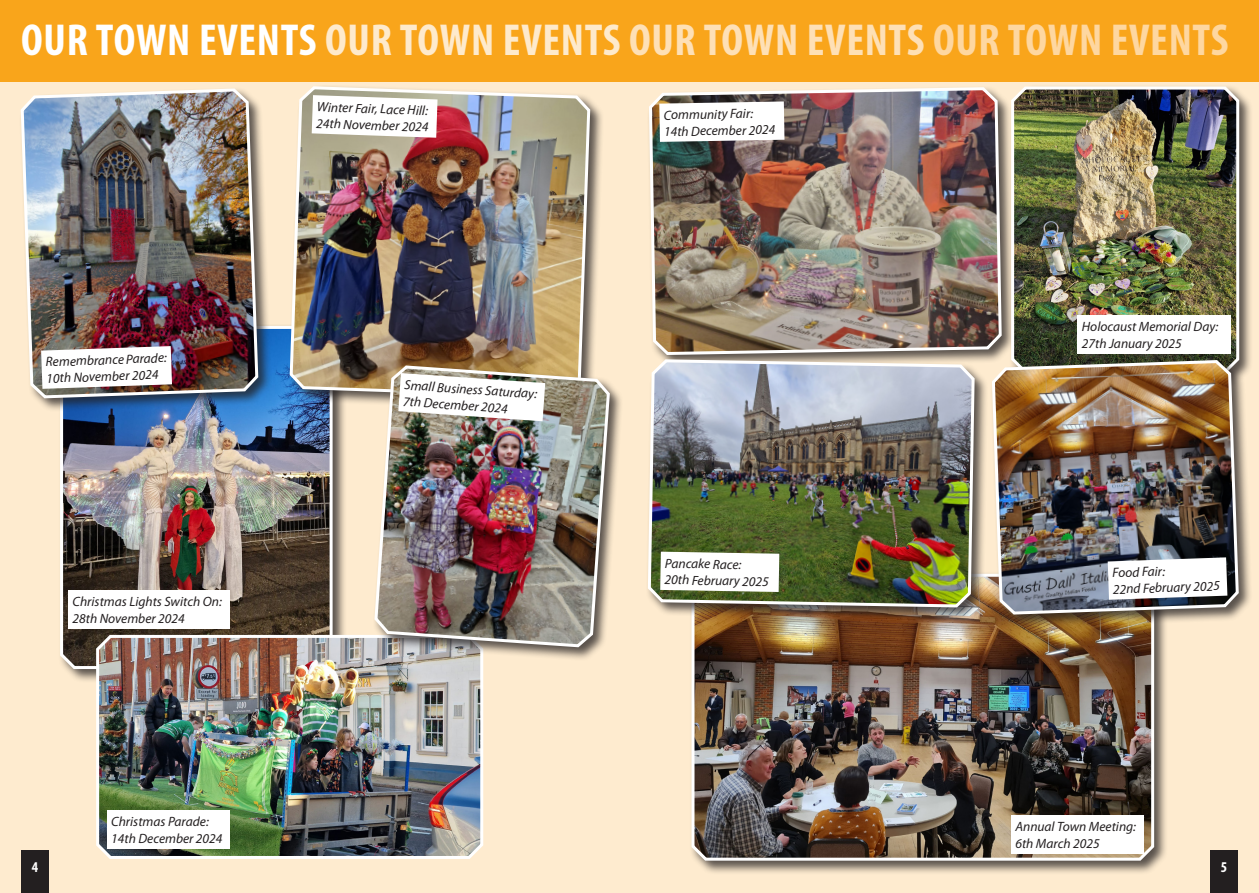
<style>
.page{position:relative;width:1259px;height:893px;background:#fff}
.page>*{position:absolute;margin:0;border:0;box-sizing:border-box;transform-origin:0 0}
.A_heading{font:700 condensed 46.5px "Myriad Pro";letter-spacing:.06em;color:#fff}
.A_heading-2{font:700 condensed 45px "Myriad Pro";letter-spacing:.015em;color:#fff}
.t1{font:700 condensed 15px "Myriad Pro";color:#fff}
.Text_1{font:italic 13.5px/16.5px "Myriad Pro";color:#231f20}
.s1{color:#feeacc}
.s2{color:#fee0b6}
.s3{color:#fed7a0}
</style>
<div class="page">
<div style="left:0;top:69px;width:1259px;height:824px;background:#feebcf"></div>
<div style="left:1210px;top:850px;width:27px;height:43px;background:#231f20"></div>
<div style="left:21px;top:850px;width:28px;height:43px;background:#231f20"></div>
<div style="left:0;top:0;width:1259px;height:81px;background:#f9a51b"></div>
<div style="left:58px;top:324px;width:289px;height:359px;background:#231f20;opacity:.75"></div>
<img style="left:59px;top:324px;width:275px;height:346px">
<div style="left:647px;top:85px;width:369px;height:284px;background:#231f20;opacity:.75"></div>
<img style="left:647px;top:86px;width:356px;height:270px">
<div style="left:1009px;top:84px;width:244px;height:304px;background:#231f20;opacity:.75"></div>
<img style="left:1009px;top:84px;width:231px;height:274px">
<div style="left:689px;top:571px;width:479px;height:304px;background:#231f20;opacity:.75"></div>
<img style="left:690px;top:571px;width:465px;height:291px">
<div style="left:19px;top:87px;width:253px;height:325px;background:#231f20;opacity:.75"></div>
<img style="left:19px;top:87px;width:241px;height:313px">
<img style="left:95px;top:632px;width:389px;height:227px">
<div style="left:288px;top:85px;width:316px;height:327px;background:#231f20;opacity:.75"></div>
<img style="left:288px;top:85px;width:304px;height:315px">
<div style="left:373px;top:364px;width:250px;height:297px;background:#231f20;opacity:.75"></div>
<img style="left:373px;top:363px;width:238px;height:286px">
<svg style="left:41px;top:346px;width:131px;height:43px;background:#ece8e7"></svg>
<svg style="left:312px;top:95px;width:125px;height:43px;background:#f5f4f2"></svg>
<div style="left:68px;top:590px;width:162px;height:38px;background:#fff"></div>
<svg style="left:398px;top:373px;width:147px;height:48px;background:#e7e5e2"></svg>
<div style="left:107px;top:810px;width:123px;height:38px;background:#fff"></div>
<div style="left:646px;top:357px;width:342px;height:264px;background:#231f20;opacity:.75"></div>
<img style="left:646px;top:357px;width:330px;height:252px">
<div style="left:990px;top:358px;width:262px;height:270px;background:#231f20;opacity:.75"></div>
<img style="left:990px;top:358px;width:250px;height:258px">
<svg style="left:659px;top:101px;width:125px;height:41px;background:#f3f2f1"></svg>
<div style="left:1077px;top:315px;width:153px;height:39px;background:#fff"></div>
<svg style="left:660px;top:552px;width:119px;height:40px;background:#f6f7f4"></svg>
<svg style="left:1107px;top:557px;width:120px;height:43px;background:#e5e6e7"></svg>
<div style="left:1011px;top:815px;width:133px;height:39px;background:#fff"></div>
<p class="A_heading-2" style="left:21px;top:15px;width:1208px">OUR TOWN EVENTS <span class="s1">OUR TOWN EVENTS</span> <span class="s2">OUR TOWN EVENTS</span> <span class="s3">OUR TOWN EVENTS</span></p>
<p class="A_heading" style="left:22px;top:18px;width:336px">OUR TOWN EVENTS</p>
<p class="Text_1" style="left:45px;top:354px;width:123px;rotate:-2deg">Remembrance Parade:<br>10th November 2024</p>
<p class="Text_1" style="left:73px;top:594px;width:151px">Christmas Lights Switch On:<br>28th November 2024</p>
<p class="Text_1" style="left:111px;top:813px;width:113px">Christmas Parade:<br>14th December 2024</p>
<p class="Text_1" style="left:317px;top:99px;width:114px;rotate:2deg">Winter Fair, Lace Hill:<br>24th November 2024</p>
<p class="Text_1" style="left:405px;top:377px;width:135px;rotate:4deg">Small Business Saturday:<br>7th December 2024</p>
<p class="Text_1" style="left:663px;top:107px;width:113px;rotate:-1deg">Community Fair:<br>14th December 2024</p>
<p class="Text_1" style="left:1081px;top:319px;width:138px">Holocaust Memorial Day:<br>27th January 2025</p>
<p class="Text_1" style="left:665px;top:555px;width:106px;rotate:1deg">Pancake Race:<br>20th February 2025</p>
<p class="Text_1" style="left:1112px;top:565px;width:109px;rotate:-2deg">Food Fair:<br>22nd February 2025</p>
<p class="Text_1" style="left:1015px;top:819px;width:122px">Annual Town Meeting:<br>6th March 2025</p>
<p class="t1" style="left:32px;top:858px;width:8px">4</p>
<p class="t1" style="left:1220px;top:858px;width:8px">5</p>
</div>
